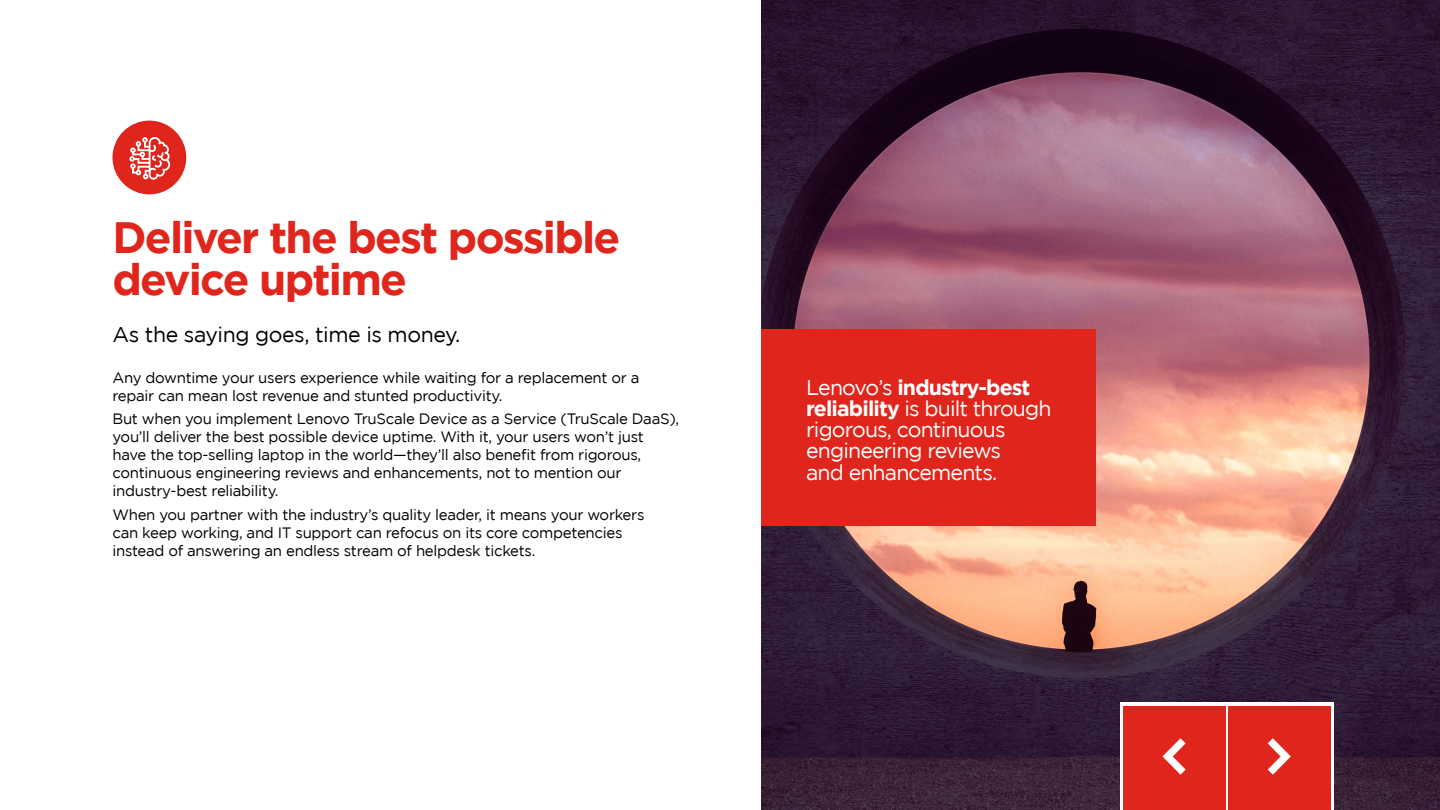
<style>
.page{position:relative;width:1440px;height:810px;background:#fff}
.page>*{position:absolute;margin:0;border:0;box-sizing:border-box;transform-origin:0 0}
.t1{font:700 43.75px/41.5px "Gotham";letter-spacing:-.04em;color:#e0261c}
.t2{font:21.25px/21.2px "Gotham";letter-spacing:-.04em;color:#fff}
.t3{font:21.25px "Gotham";letter-spacing:-.02em;color:#000}
.t4{font:15px/18px "Gotham";letter-spacing:-.02em;color:#000}
.s1{font-weight:700}
</style>
<div class="page">
<img style="left:761px;top:0;width:679px;height:810px">
<svg style="left:1120px;top:703px;width:213px;height:107px"></svg>
<div style="left:1228px;top:706px;width:102px;height:104px;background:#e0261c"></div>
<svg style="left:1268px;top:738px;width:23px;height:37px"></svg>
<div style="left:1123px;top:706px;width:102px;height:104px;background:#e0261c"></div>
<svg style="left:1162px;top:738px;width:24px;height:37px"></svg>
<div style="left:761px;top:329px;width:335px;height:197px;background:#e0261c"></div>
<div style="left:113px;top:121px;width:73px;height:73px;background:#e0261c;border-radius:50%"></div>
<svg style="left:130px;top:137px;width:40px;height:42px"></svg>
<p class="t1" style="left:112px;top:216px;width:509px">Deliver the best possible device uptime</p>
<p class="t3" style="left:112px;top:323px;width:350px">As the saying goes, time is money.</p>
<p class="t4" style="left:112px;top:368px;width:529px">Any downtime your users experience while waiting for a replacement or a repair can mean lost revenue and stunted productivity.</p>
<p class="t4" style="left:112px;top:410px;width:568px">But when you implement Lenovo TruScale Device as a Service (TruScale DaaS), you’ll deliver the best possible device uptime. With it, your users won’t just have the top-selling laptop in the world—they’ll also benefit from rigorous, continuous engineering reviews and enhancements, not to mention our industry-best reliability.</p>
<p class="t4" style="left:112px;top:505px;width:533px">When you partner with the industry’s quality leader, it means your workers can keep working, and IT support can refocus on its core competencies instead of answering an endless stream of helpdesk tickets.</p>
<p class="t2" style="left:806px;top:376px;width:247px">Lenovo’s <span class="s1">industry-best reliability</span> is built through rigorous, continuous engineering reviews<br>and enhancements.</p>
</div>
